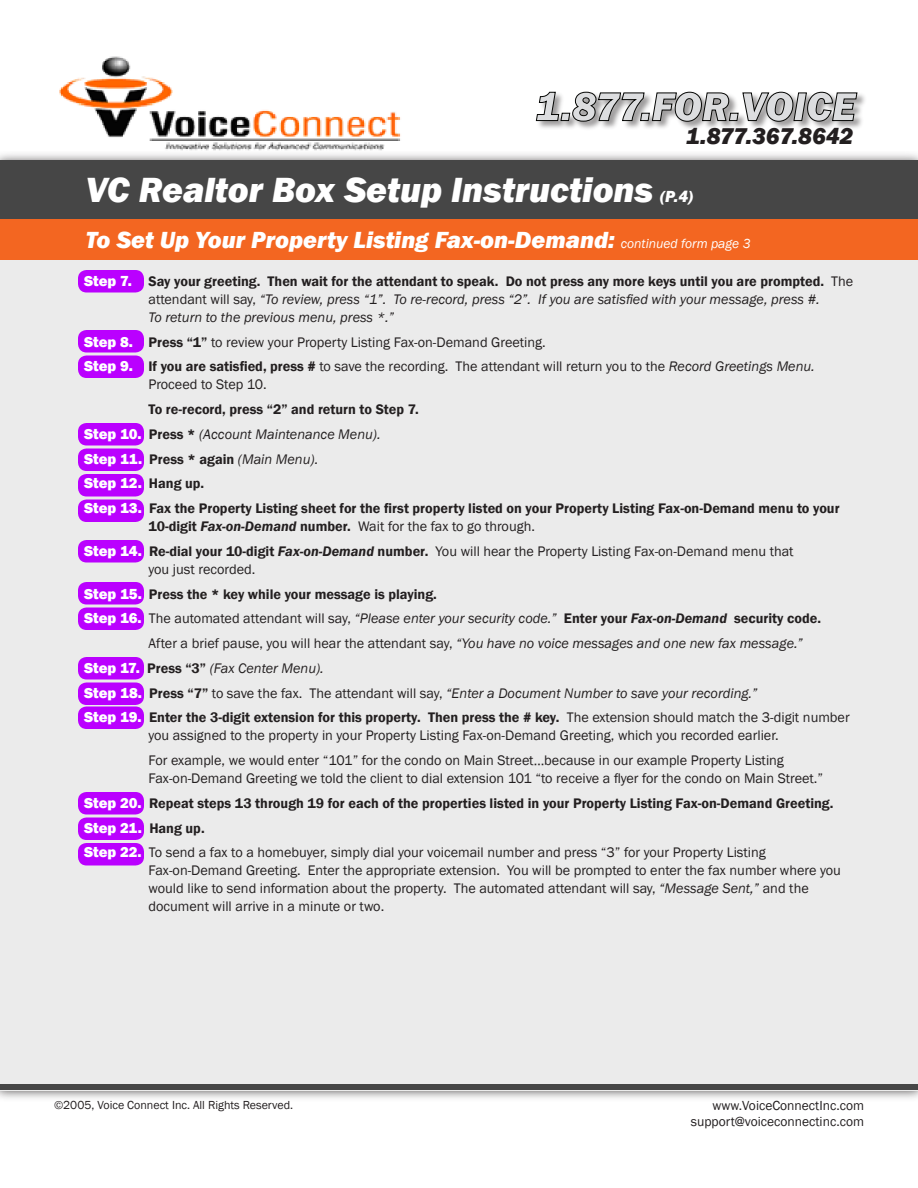
<style>
.page{position:relative;width:918px;height:1188px;background:#fff}
.page>*{position:absolute;margin:0;border:0;box-sizing:border-box;transform-origin:0 0}
.t1{font:italic 800 36px "Franklin Gothic";color:#fff}
.t2{font:italic 800 24px "Franklin Gothic";color:#fff}
.t3{font:italic 800 23.55px "Franklin Gothic";color:#231f20}
.t4{font:800 15px "Franklin Gothic";color:#fff}
.t5{font:14.25px/18px "Franklin Gothic";color:#231f20}
.t6{font:italic 14.25px/18px "Franklin Gothic";color:#231f20}
.t7{font:600 14.25px/18px "Franklin Gothic";color:#231f20}
.t8{font:13.5px/15.8px "Franklin Gothic";color:#231f20;text-align:right}
.t9{font:12px "Franklin Gothic";color:#231f20}
.s1{font-size:16.5px}
.s2{font-weight:400;font-size:13.5px}
.s3{font-weight:800;font-style:normal;font-size:15px;color:#fff}
.s4{font-weight:600;font-style:normal}
.s5{font-style:normal}
.s6{font-weight:800;font-size:15px;color:#fff}
.s7{font-weight:600}
.s8{font-style:italic}
.s9{font-weight:400;font-style:italic}
.s10{font-weight:600;font-size:14.25px;color:#231f20}
.s11{font-weight:400}
.s12{font-weight:600;font-style:italic}
</style>
<div class="page">
<div style="left:0;top:151px;width:918px;height:952px;background:#231f20;opacity:.8"></div>
<div style="left:0;top:162px;width:918px;height:928px;background:#ebebeb"></div>
<img style="left:54px;top:56px;width:352px;height:98px">
<div style="left:535px;top:90px;width:332px;height:42px;background:#231f20;opacity:.45"></div>
<svg style="left:536px;top:91px;width:322px;height:31px;background:#b7b7b8"></svg>
<div style="left:0;top:219px;width:918px;height:41px;background:#f36621"></div>
<div style="left:0;top:160px;width:918px;height:59px;background:#464646"></div>
<div style="left:0;top:1084px;width:918px;height:6px;background:#464646"></div>
<div style="left:78px;top:270px;width:66px;height:22px;background:#ba00ff;border-radius:9px"></div>
<div style="left:78px;top:356px;width:66px;height:22px;background:#ba00ff;border-radius:9px"></div>
<div style="left:78px;top:423px;width:66px;height:23px;background:#ba00ff;border-radius:9px"></div>
<div style="left:78px;top:500px;width:66px;height:22px;background:#ba00ff;border-radius:9px"></div>
<div style="left:78px;top:582px;width:66px;height:22px;background:#ba00ff;border-radius:9px"></div>
<div style="left:78px;top:608px;width:66px;height:22px;background:#ba00ff;border-radius:9px"></div>
<div style="left:78px;top:792px;width:66px;height:22px;background:#ba00ff;border-radius:9px"></div>
<div style="left:78px;top:330px;width:66px;height:22px;background:#ba00ff;border-radius:9px"></div>
<div style="left:78px;top:843px;width:66px;height:23px;background:#ba00ff;border-radius:9px"></div>
<div style="left:78px;top:448px;width:66px;height:23px;background:#ba00ff;border-radius:9px"></div>
<div style="left:78px;top:818px;width:66px;height:22px;background:#ba00ff;border-radius:9px"></div>
<div style="left:78px;top:474px;width:66px;height:22px;background:#ba00ff;border-radius:9px"></div>
<div style="left:78px;top:540px;width:66px;height:22px;background:#ba00ff;border-radius:9px"></div>
<div style="left:78px;top:657px;width:66px;height:23px;background:#ba00ff;border-radius:9px"></div>
<div style="left:78px;top:682px;width:66px;height:23px;background:#ba00ff;border-radius:9px"></div>
<div style="left:78px;top:706px;width:66px;height:23px;background:#ba00ff;border-radius:9px"></div>
<h3 class="t3" style="left:686px;top:120px;width:169px">1.877.367.8642</h3>
<p class="t1" style="left:86px;top:167px;width:609px">VC Realtor Box Setup Instructions <span class="s1">(P.4)</span></p>
<p class="t2" style="left:86px;top:224px;width:667px">To Set Up Your Property Listing Fax-on-Demand: <span class="s2">continued form page 3</span></p>
<p class="t6" style="left:148px;top:273px;width:706px;text-indent:-64px"><span class="s3">Step 7.</span> <span class="s4">Say your greeting. Then wait for the attendant to speak. Do not press any more keys until you are prompted.</span> <span class="s5">The attendant will say,</span> “To review, press “1”. To re-record, press “2”. If you are satisfied with your message, press #.<br>To return to the previous menu, press *.”</p>
<p class="t5" style="left:84px;top:333px;width:463px"><span class="s6">Step 8.</span> <span class="s7">Press “1”</span> to review your Property Listing Fax-on-Demand Greeting.</p>
<p class="t5" style="left:148px;top:358px;width:668px;text-indent:-64px"><span class="s6">Step 9.</span> <span class="s7">If you are satisfied, press #</span> to save the recording. The attendant will return you to the <span class="s8">Record Greetings Menu.<br></span>Proceed to Step 10.</p>
<p class="t7" style="left:148px;top:401px;width:272px">To re-record, press “2” and return to Step 7.</p>
<p class="t6" style="left:84px;top:426px;width:298px"><span class="s3">Step 10.</span> <span class="s4">Press *</span> (Account Maintenance Menu).</p>
<p class="t7" style="left:84px;top:450px;width:236px"><span class="s6">Step 11.</span> Press * again <span class="s9">(Main Menu).</span></p>
<p class="t4" style="left:84px;top:474px;width:122px">Step 12. <span class="s10">Hang up.</span></p>
<p class="t7" style="left:148px;top:500px;width:693px;text-indent:-64px"><span class="s6">Step 13.</span> Fax the Property Listing sheet for the first property listed on your Property Listing Fax-on-Demand menu to your<br>10-digit <span class="s8">Fax-on-Demand</span> number. <span class="s11">Wait for the fax to go through.</span></p>
<p class="t5" style="left:148px;top:543px;width:647px;text-indent:-64px"><span class="s6">Step 14.</span> <span class="s7">Re-dial your 10-digit</span> <span class="s12">Fax-on-Demand</span> <span class="s7">number.</span> You will hear the Property Listing Fax-on-Demand menu that you just recorded.</p>
<p class="t7" style="left:84px;top:585px;width:354px"><span class="s6">Step 15.</span> Press the * key while your message is playing.</p>
<p class="t6" style="left:84px;top:610px;width:739px"><span class="s3">Step 16.</span> <span class="s5">The automated attendant will say,</span> “Please enter your security code.” <span class="s4">Enter your</span> <span class="s7">Fax-on-Demand</span> <span class="s4">security code.</span></p>
<p class="t5" style="left:148px;top:635px;width:656px">After a brief pause, you will hear the attendant say, <span class="s8">“You have no voice messages and one new fax message.”</span></p>
<p class="t6" style="left:84px;top:660px;width:241px"><span class="s3">Step 17.</span> <span class="s4">Press “3”</span> (Fax Center Menu).</p>
<p class="t6" style="left:84px;top:684px;width:675px"><span class="s3">Step 18.</span> <span class="s4">Press “7”</span> <span class="s5">to save the fax. The attendant will say,</span> “Enter a Document Number to save your recording.”</p>
<p class="t5" style="left:84px;top:709px;width:767px;text-align:center"><span class="s6">Step 19.</span> <span class="s7">Enter the 3-digit extension for this property. Then press the # key.</span> The extension should match the 3-digit number you assigned to the property in your Property Listing Fax-on-Demand Greeting, which you recorded earlier.</p>
<p class="t5" style="left:148px;top:752px;width:676px">For example, we would enter “101” for the condo on Main Street…because in our example Property Listing<br>Fax-on-Demand Greeting we told the client to dial extension 101 “to receive a flyer for the condo on Main Street.”</p>
<p class="t7" style="left:84px;top:794px;width:751px"><span class="s6">Step 20.</span> Repeat steps 13 through 19 for each of the properties listed in your Property Listing Fax-on-Demand Greeting.</p>
<p class="t4" style="left:84px;top:818px;width:122px">Step 21. <span class="s10">Hang up.</span></p>
<p class="t5" style="left:148px;top:844px;width:694px;text-indent:-64px"><span class="s6">Step 22.</span> To send a fax to a homebuyer, simply dial your voicemail number and press “3” for your Property Listing Fax-on-Demand Greeting. Enter the appropriate extension. You will be prompted to enter the fax number where you would like to send information about the property. The automated attendant will say, <span class="s8">“Message Sent,”</span> and the document will arrive in a minute or two.</p>
<p class="t9" style="left:54px;top:1098px;width:241px">©2005, Voice Connect Inc. All Rights Reserved.</p>
<p class="t8" style="left:691px;top:1098px;width:175px">www.VoiceConnectInc.com support@voiceconnectinc.com</p>
</div>
